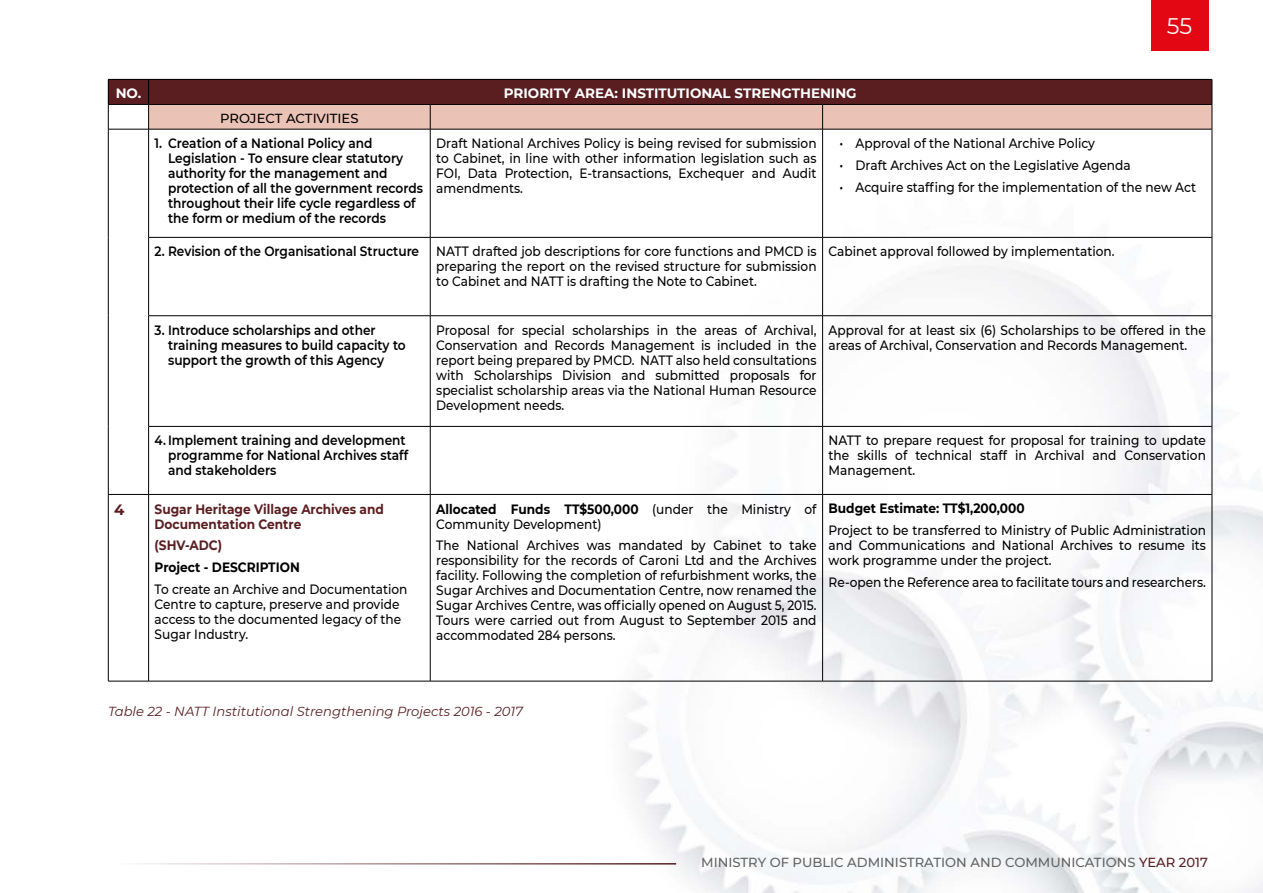
<style>
.page{position:relative;width:1263px;height:893px;background:#fff}
.page>*{position:absolute;margin:0;border:0;box-sizing:border-box;transform-origin:0 0}
.t1{font:22.5px "Montserrat";color:#fff}
.t2{font:700 15px "Montserrat";color:#5a1e21}
.t3{font:500 13.5px/15px "Montserrat";color:#000;text-align:justify;scale:.9 1}
.t4{font:600 13.5px/15px "Montserrat";color:#000;scale:.9 1}
.t5{font:700 13.5px/15px "Montserrat";color:#5a1e21;scale:.9 1}
.t6{font:700 13.5px "Montserrat";color:#000;scale:.9 1}
.t7{font:700 13.5px "Montserrat";color:#fff}
.t8{font:italic 13.2px "Montserrat";color:#5a1e21}
.t9{font:500 13.2px "Montserrat";color:#646363}
.t10{font:500 13.2px "Montserrat";letter-spacing:-.005em;color:#000}
.s1{font-weight:700}
.s2{color:#5a1e21}
</style>
<div class="page">
<img style="left:107px;top:78px;width:1156px;height:815px">
<hr style="left:109px;top:863px;width:567px;height:1px;background:#5a1e21">
<div style="left:1151px;top:0;width:58px;height:51px;background:#e30613"></div>
<div style="left:108px;top:79px;width:41px;height:25px;background:#5a1e21"></div>
<div style="left:108px;top:104px;width:41px;height:25px;background:#fff"></div>
<hr style="left:108px;top:79px;width:41px;height:1px;background:#000">
<hr style="left:149px;top:79px;width:281px;height:1px;background:#000">
<hr style="left:430px;top:79px;width:393px;height:1px;background:#000">
<hr style="left:823px;top:79px;width:389px;height:1px;background:#000">
<hr style="left:108px;top:104px;width:41px;height:1px;background:#000">
<svg style="left:108px;top:80px;width:1px;height:49px"></svg>
<svg style="left:148px;top:80px;width:1065px;height:49px"></svg>
<hr style="left:108px;top:129px;width:41px;height:1px;background:#000">
<hr style="left:108px;top:129px;width:1px;height:108px;background:#000">
<hr style="left:149px;top:129px;width:281px;height:1px;background:#000">
<hr style="left:148px;top:129px;width:1px;height:108px;background:#000">
<hr style="left:430px;top:129px;width:393px;height:1px;background:#000">
<hr style="left:430px;top:129px;width:1px;height:108px;background:#000">
<hr style="left:823px;top:129px;width:389px;height:1px;background:#000">
<hr style="left:822px;top:129px;width:1px;height:108px;background:#000">
<hr style="left:1212px;top:129px;width:1px;height:108px;background:#000">
<hr style="left:108px;top:237px;width:1px;height:79px;background:#000">
<hr style="left:148px;top:237px;width:282px;height:1px;background:#000">
<hr style="left:148px;top:238px;width:1px;height:78px;background:#000">
<hr style="left:430px;top:237px;width:393px;height:1px;background:#000">
<hr style="left:430px;top:238px;width:1px;height:78px;background:#000">
<hr style="left:823px;top:237px;width:389px;height:1px;background:#000">
<hr style="left:822px;top:238px;width:1px;height:78px;background:#000">
<hr style="left:1212px;top:238px;width:1px;height:78px;background:#000">
<hr style="left:108px;top:316px;width:1px;height:110px;background:#000">
<hr style="left:148px;top:315px;width:282px;height:1px;background:#000">
<hr style="left:148px;top:316px;width:1px;height:110px;background:#000">
<hr style="left:430px;top:315px;width:393px;height:1px;background:#000">
<hr style="left:430px;top:316px;width:1px;height:110px;background:#000">
<hr style="left:823px;top:315px;width:389px;height:1px;background:#000">
<hr style="left:822px;top:316px;width:1px;height:110px;background:#000">
<hr style="left:1212px;top:316px;width:1px;height:110px;background:#000">
<hr style="left:108px;top:426px;width:1px;height:68px;background:#000">
<hr style="left:148px;top:426px;width:282px;height:1px;background:#000">
<hr style="left:148px;top:427px;width:1px;height:67px;background:#000">
<hr style="left:430px;top:426px;width:393px;height:1px;background:#000">
<hr style="left:430px;top:427px;width:1px;height:67px;background:#000">
<hr style="left:823px;top:426px;width:389px;height:1px;background:#000">
<hr style="left:822px;top:427px;width:1px;height:67px;background:#000">
<hr style="left:1212px;top:427px;width:1px;height:67px;background:#000">
<hr style="left:108px;top:494px;width:41px;height:1px;background:#000">
<hr style="left:108px;top:495px;width:1px;height:186px;background:#000">
<hr style="left:149px;top:494px;width:281px;height:1px;background:#000">
<hr style="left:148px;top:495px;width:1px;height:186px;background:#000">
<hr style="left:430px;top:494px;width:393px;height:1px;background:#000">
<hr style="left:430px;top:495px;width:1px;height:186px;background:#000">
<hr style="left:823px;top:494px;width:389px;height:1px;background:#000">
<hr style="left:822px;top:495px;width:1px;height:186px;background:#000">
<hr style="left:1212px;top:495px;width:1px;height:186px;background:#000">
<hr style="left:108px;top:681px;width:41px;height:1px;background:#000">
<hr style="left:149px;top:681px;width:281px;height:1px;background:#000">
<hr style="left:430px;top:681px;width:393px;height:1px;background:#000">
<hr style="left:823px;top:681px;width:389px;height:1px;background:#000">
<h1 class="t1" style="left:1167px;top:10px;width:27px">55</h1>
<p class="t7" style="left:116px;top:84px;width:27px">NO.</p>
<p class="t7" style="left:504px;top:84px;width:354px">PRIORITY AREA: INSTITUTIONAL STRENGTHENING</p>
<p class="t10" style="left:220px;top:109px;width:140px">PROJECT ACTIVITIES</p>
<p class="t4" style="left:168px;top:135px;width:285px;text-indent:-13px">1. Creation of a National Policy and Legislation - To ensure clear statutory authority for the management and protection of all the government records throughout their life cycle regardless of the form or medium of the records</p>
<p class="t3" style="left:436px;top:135px;width:424px">Draft National Archives Policy is being revised for submission to Cabinet, in line with other information legislation such as FOI, Data Protection, E-transactions, Exchequer and Audit amendments.</p>
<p class="t3" style="left:839px;top:135px;width:286px">• Approval of the National Archive Policy</p>
<p class="t3" style="left:839px;top:157px;width:325px">• Draft Archives Act on the Legislative Agenda</p>
<p class="t3" style="left:839px;top:179px;width:398px">• Acquire staffing for the implementation of the new Act</p>
<p class="t4" style="left:155px;top:244px;width:295px">2. Revision of the Organisational Structure</p>
<p class="t3" style="left:436px;top:244px;width:424px">NATT drafted job descriptions for core functions and PMCD is preparing the report on the revised structure for submission to Cabinet and NATT is drafting the Note to Cabinet.</p>
<p class="t3" style="left:829px;top:244px;width:319px">Cabinet approval followed by implementation.</p>
<p class="t4" style="left:168px;top:322px;width:266px;text-indent:-13px">3. Introduce scholarships and other training measures to build capacity to support the growth of this Agency</p>
<p class="t3" style="left:436px;top:322px;width:424px">Proposal for special scholarships in the areas of Archival, Conservation and Records Management is included in the report being prepared by PMCD. NATT also held consultations with Scholarships Division and submitted proposals for specialist scholarship areas via the National Human Resource Development needs.</p>
<p class="t3" style="left:829px;top:322px;width:421px">Approval for at least six (6) Scholarships to be offered in the areas of Archival, Conservation and Records Management.</p>
<p class="t4" style="left:168px;top:433px;width:268px;text-indent:-13px">4. Implement training and development programme for National Archives staff and stakeholders</p>
<p class="t3" style="left:829px;top:433px;width:421px">NATT to prepare request for proposal for training to update the skills of technical staff in Archival and Conservation Management.</p>
<p class="t2" style="left:114px;top:499px;width:12px">4</p>
<p class="t5" style="left:155px;top:501px;width:256px">Sugar Heritage Village Archives and<br>Documentation Centre</p>
<p class="t5" style="left:155px;top:537px;width:77px">(SHV-ADC)</p>
<p class="t6" style="left:155px;top:557px;width:163px">Project - DESCRIPTION</p>
<p class="t3" style="left:155px;top:581px;width:283px;text-align:left">To create an Archive and Documentation Centre to capture, preserve and provide access to the documented legacy of the Sugar Industry.</p>
<p class="t3" style="left:436px;top:501px;width:424px"><span class="s1">Allocated Funds TT$500,000</span> (under the Ministry of<br>Community Development)</p>
<p class="t3" style="left:436px;top:537px;width:424px">The National Archives was mandated by Cabinet to take responsibility for the records of Caroni Ltd and the Archives facility. Following the completion of refurbishment works, the Sugar Archives and Documentation Centre, now renamed the Sugar Archives Centre, was officially opened on August 5, 2015.<br>Tours were carried out from August to September 2015 and accommodated 284 persons.</p>
<p class="t6" style="left:829px;top:499px;width:219px">Budget Estimate: TT$1,200,000</p>
<p class="t3" style="left:829px;top:522px;width:421px">Project to be transferred to Ministry of Public Administration and Communications and National Archives to resume its work programme under the project.</p>
<p class="t3" style="left:829px;top:574px;width:421px">Re-open the Reference area to facilitate tours and researchers.</p>
<p class="t8" style="left:108px;top:702px;width:416px">Table 22 - NATT Institutional Strengthening Projects 2016 - 2017</p>
<p class="t9" style="left:701px;top:854px;width:508px">MINISTRY OF PUBLIC ADMINISTRATION AND COMMUNICATIONS <span class="s2">YEAR 2017</span></p>
</div>
